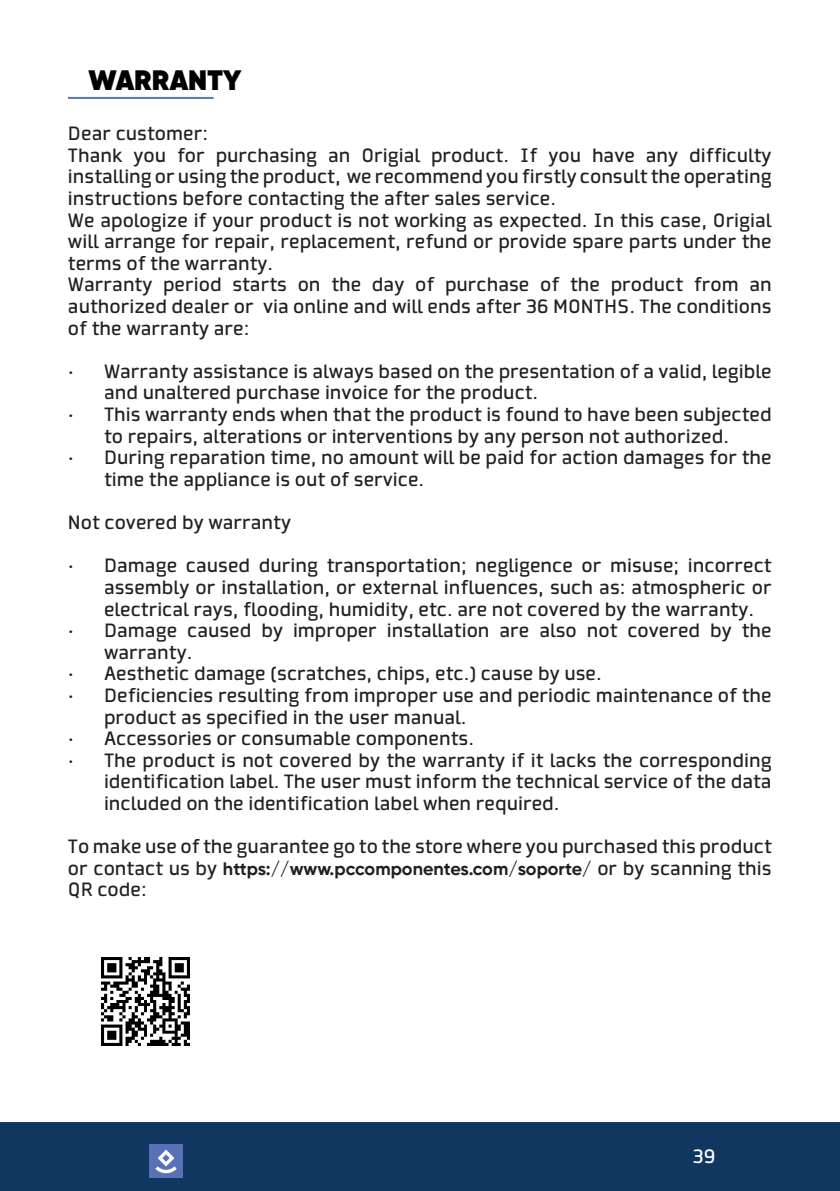
<style>
.page{position:relative;width:840px;height:1191px;background:#fff}
.page>*{position:absolute;margin:0;border:0;box-sizing:border-box;transform-origin:0 0}
.t1{font:800 28px "Gilroy";color:#000001}
.t2{font:18px/21.6px "Collator";color:#231f20;text-align:justify}
.t3{font:18px "Collator";color:#fff}
.s1{font-family:"Gilroy";font-weight:700}
</style>
<div class="page">
<div style="left:1px;top:1122px;width:838px;height:69px;background:#0f3760"></div>
<svg style="left:0;top:1122px;width:1px;height:69px"></svg>
<div style="left:149px;top:1144px;width:34px;height:34px;background:#5870b6"></div>
<svg style="left:155px;top:1149px;width:22px;height:24px"></svg>
<hr style="left:68px;top:97px;width:145px;height:2px;background:#5479bd">
<img style="left:101px;top:958px;width:88px;height:87px">
<p class="t1" style="left:88px;top:62px;width:154px">WARRANTY</p>
<p class="t2" style="left:68px;top:124px;width:141px">Dear customer:</p>
<p class="t2" style="left:68px;top:145px;width:704px">Thank you for purchasing an Origial product. If you have any difficulty installing or using the product, we recommend you firstly consult the operating instructions before contacting the after sales service.</p>
<p class="t2" style="left:68px;top:210px;width:705px">We apologize if your product is not working as expected. In this case, Origial will arrange for repair, replacement, refund or provide spare parts under the terms of the warranty.</p>
<p class="t2" style="left:68px;top:275px;width:705px">Warranty period starts on the day of purchase of the product from an authorized dealer or via online and will ends after 36 MONTHS. The conditions of the warranty are:</p>
<p class="t2" style="left:104px;top:361px;width:668px;text-indent:-36px">• Warranty assistance is always based on the presentation of a valid, legible and unaltered purchase invoice for the product.</p>
<p class="t2" style="left:68px;top:404px;width:704px;text-align:center">• This warranty ends when that the product is found to have been subjected to repairs, alterations or interventions by any person not authorized.</p>
<p class="t2" style="left:104px;top:448px;width:668px;text-indent:-36px">• During reparation time, no amount will be paid for action damages for the time the appliance is out of service.</p>
<p class="t2" style="left:68px;top:512px;width:224px">Not covered by warranty</p>
<p class="t2" style="left:104px;top:556px;width:668px;text-indent:-36px">• Damage caused during transportation; negligence or misuse; incorrect assembly or installation, or external influences, such as: atmospheric or electrical rays, flooding, humidity, etc. are not covered by the warranty.</p>
<p class="t2" style="left:104px;top:620px;width:668px;text-indent:-36px">• Damage caused by improper installation are also not covered by the warranty.</p>
<p class="t2" style="left:68px;top:664px;width:535px">• Aesthetic damage (scratches, chips, etc.) cause by use.</p>
<p class="t2" style="left:104px;top:685px;width:668px;text-indent:-36px">• Deficiencies resulting from improper use and periodic maintenance of the product as specified in the user manual.</p>
<p class="t2" style="left:68px;top:728px;width:407px">• Accessories or consumable components.</p>
<p class="t2" style="left:104px;top:750px;width:669px;text-indent:-36px">• The product is not covered by the warranty if it lacks the corresponding identification label. The user must inform the technical service of the data included on the identification label when required.</p>
<p class="t2" style="left:68px;top:836px;width:705px">To make use of the guarantee go to the store where you purchased this product or contact us by <span class="s1">https://www.pccomponentes.com/soporte/</span> or by scanning this QR code:</p>
<p class="t3" style="left:692px;top:1145px;width:24px">39</p>
</div>
